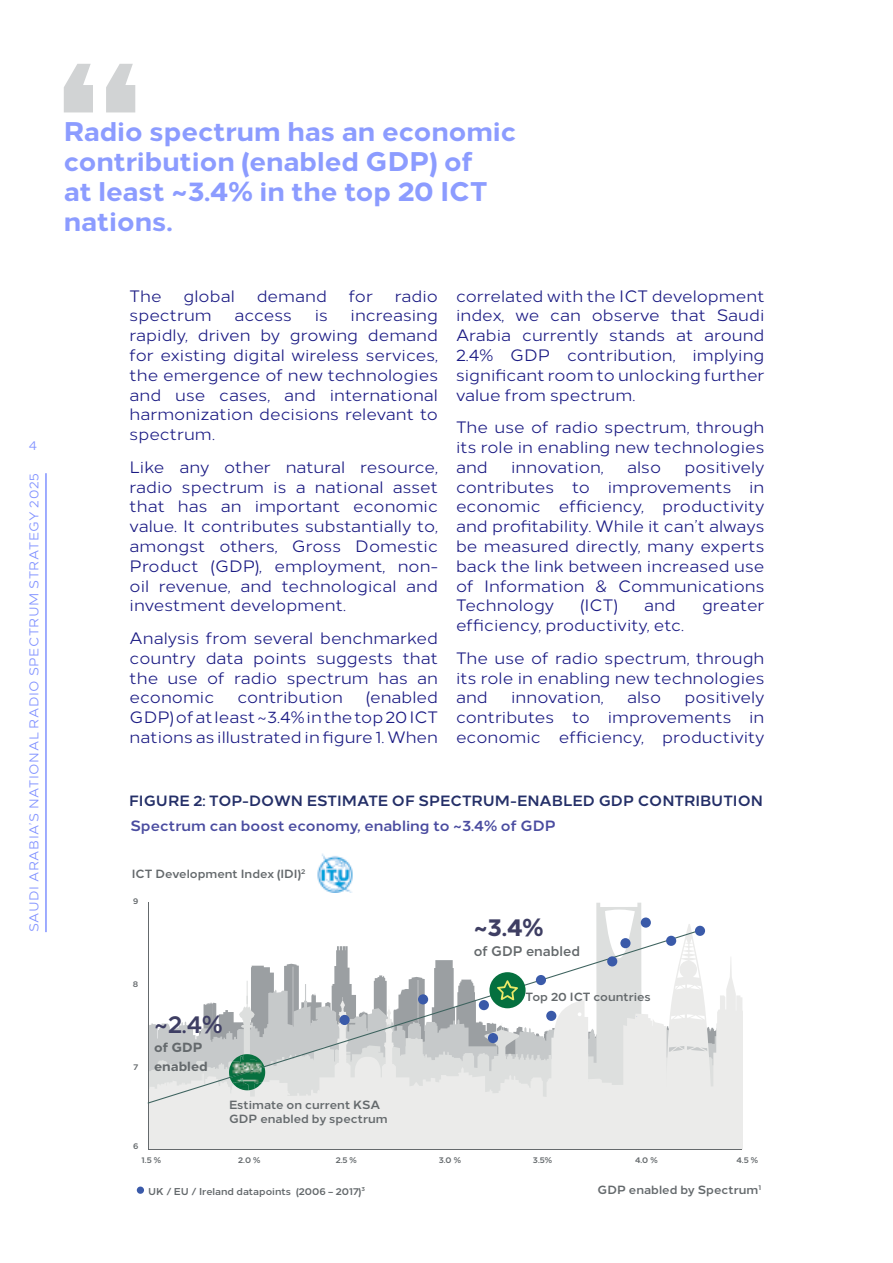
<style>
.page{position:relative;width:893px;height:1263px;background:#fff}
.page>*{position:absolute;margin:0;border:0;box-sizing:border-box;transform-origin:0 0}
.t1{font:800 27px/30px "Loew Next Arabic";color:#8c9cff}
.t2{font:700 24.45px "Loew Next Arabic";color:#3e3e63;scale:.95 1}
.t3{font:800 24.45px "Loew Next Arabic";color:#3e3e63;scale:.95 1}
.t4{font:16.5px/19.8px "Loew Next Arabic";color:#1a1a83;text-align:justify}
.t5{font:700 14.85px "Loew Next Arabic";color:#242f68}
.t6{font:700 14.85px "Loew Next Arabic";color:#4a4ca0}
.t7{font:700 13.95px "Loew Next Arabic";color:#64696c;scale:.95 1}
.t8{font:800 13.2px/19.2px "Loew Next Arabic";color:#64696c}
.t9{font:12.75px "Loew Next Arabic";letter-spacing:.045em;color:#8091ff}
.t10{font:700 11.85px/14.2px "Loew Next Arabic";color:#64696c}
.t11{font:700 9.9px "Loew Next Arabic";color:#64696c}
.t12{font:700 8.25px "Loew Next Arabic";color:#64696c}
</style>
<div class="page">
<hr style="left:45px;top:473px;width:2px;height:459px;background:#8091ff">
<svg style="left:64px;top:64px;width:71px;height:48px"></svg>
<svg style="left:149px;top:924px;width:593px;height:225px;fill:#ebebea"></svg>
<hr style="left:148px;top:902px;width:1px;height:247px;background:#64696c">
<hr style="left:148px;top:1149px;width:594px;height:1px;background:#64696c">
<svg style="left:148px;top:930px;width:551px;height:173px"></svg>
<div style="left:489px;top:972px;width:37px;height:36px;background:#05703f;border-radius:50%"></div>
<svg style="left:497px;top:980px;width:21px;height:20px"></svg>
<img style="left:229px;top:1054px;width:36px;height:36px">
<img style="left:233px;top:1078px;width:29px;height:12px">
<img style="left:233px;top:1054px;width:31px;height:12px">
<img style="left:230px;top:1066px;width:34px;height:12px">
<div style="left:488px;top:1033px;width:10px;height:10px;background:#3a5aa9;border-radius:50%"></div>
<div style="left:479px;top:1000px;width:10px;height:10px;background:#3a5aa9;border-radius:50%"></div>
<div style="left:546px;top:1011px;width:10px;height:10px;background:#3a5aa9;border-radius:50%"></div>
<div style="left:607px;top:956px;width:10px;height:10px;background:#3a5aa9;border-radius:50%"></div>
<div style="left:620px;top:938px;width:10px;height:10px;background:#3a5aa9;border-radius:50%"></div>
<div style="left:641px;top:917px;width:10px;height:11px;background:#3a5aa9;border-radius:50%"></div>
<div style="left:666px;top:936px;width:10px;height:10px;background:#3a5aa9;border-radius:50%"></div>
<div style="left:695px;top:926px;width:10px;height:10px;background:#3a5aa9;border-radius:50%"></div>
<div style="left:339px;top:1015px;width:11px;height:10px;background:#3a5aa9;border-radius:50%"></div>
<div style="left:418px;top:994px;width:10px;height:10px;background:#3a5aa9;border-radius:50%"></div>
<div style="left:536px;top:975px;width:10px;height:10px;background:#3a5aa9;border-radius:50%"></div>
<div style="left:137px;top:1186px;width:7px;height:8px;background:#3a5aa9;border-radius:50%"></div>
<img style="left:317px;top:854px;width:36px;height:38px">
<p class="t9" style="left:29px;top:438px;width:10px">4</p>
<p class="t9" style="left:26px;top:932px;width:460px;rotate:-90deg">SAUDI ARABIA’S NATIONAL RADIO SPECTRUM STRATEGY 2025</p>
<h1 class="t1" style="left:64px;top:119px;width:454px">Radio spectrum has an economic contribution (enabled GDP) of<br>at least ~3.4% in the top 20 ICT nations.</h1>
<p class="t4" style="left:130px;top:286px;width:34px">The</p>
<p class="t4" style="left:184px;top:286px;width:53px">global</p>
<p class="t4" style="left:257px;top:286px;width:72px">demand</p>
<p class="t4" style="left:349px;top:286px;width:26px">for</p>
<p class="t4" style="left:395px;top:286px;width:45px">radio</p>
<p class="t4" style="left:130px;top:305px;width:84px">spectrum</p>
<p class="t4" style="left:234px;top:305px;width:59px">access</p>
<p class="t4" style="left:315px;top:305px;width:15px">is</p>
<p class="t4" style="left:130px;top:305px;width:310px;text-indent:221px">increasing rapidly, driven by growing demand for existing digital wireless services, the emergence of new technologies and use cases, and international harmonization decisions relevant to spectrum.</p>
<p class="t4" style="left:130px;top:457px;width:310px">Like any other natural resource, radio spectrum is a national asset that has an important economic value. It contributes substantially to, amongst others, Gross Domestic Product (GDP), employment, non&shy;oil revenue, and technological and investment development.</p>
<p class="t4" style="left:130px;top:628px;width:310px">Analysis from several benchmarked country data points suggests that the use of radio spectrum has an economic</p>
<p class="t4" style="left:130px;top:687px;width:310px;text-indent:236px">(enabled GDP) of at least ~3.4% in the top 20 ICT nations as illustrated in figure 1. When</p>
<p class="t4" style="left:237px;top:687px;width:107px">contribution</p>
<p class="t4" style="left:456px;top:286px;width:310px">correlated with the ICT development index, we can observe that Saudi Arabia currently stands at around 2.4% GDP contribution, implying significant room to unlocking further value from spectrum.</p>
<p class="t4" style="left:456px;top:417px;width:310px">The use of radio spectrum, through its role in enabling new technologies and</p>
<p class="t4" style="left:456px;top:457px;width:310px;text-indent:228px">positively contributes to improvements in economic efficiency, productivity and profitability. While it can’t always be measured directly, many experts back the link between increased use of Information &amp; Communications Technology</p>
<p class="t4" style="left:511px;top:457px;width:94px">innovation,</p>
<p class="t4" style="left:627px;top:457px;width:36px">also</p>
<p class="t4" style="left:580px;top:595px;width:39px">(ICT)</p>
<p class="t4" style="left:644px;top:595px;width:33px">and</p>
<p class="t4" style="left:702px;top:595px;width:64px">greater</p>
<p class="t4" style="left:456px;top:609px;width:310px;line-height:32.5px">efficiency, productivity, etc.<br>The use of radio spectrum, through</p>
<p class="t4" style="left:456px;top:668px;width:310px">its role in enabling new technologies and</p>
<p class="t4" style="left:456px;top:687px;width:310px;text-indent:228px">positively contributes to improvements in economic efficiency, productivity</p>
<p class="t4" style="left:511px;top:687px;width:94px">innovation,</p>
<p class="t4" style="left:627px;top:687px;width:36px">also</p>
<p class="t5" style="left:129px;top:790px;width:635px">FIGURE 2: TOP-DOWN ESTIMATE OF SPECTRUM-ENABLED GDP CONTRIBUTION</p>
<p class="t6" style="left:130px;top:815px;width:427px">Spectrum can boost economy, enabling to ~3.4% of GDP</p>
<p class="t10" style="left:132px;top:868px;width:175px">ICT Development Index (IDI)<sup>2</sup></p>
<p class="t12" style="left:133px;top:895px;width:7px">9</p>
<p class="t12" style="left:133px;top:978px;width:7px">8</p>
<p class="t12" style="left:134px;top:1061px;width:6px">7</p>
<p class="t12" style="left:133px;top:1141px;width:7px">6</p>
<h2 class="t2" style="left:154px;top:1007px;width:74px">~2.4%</h2>
<p class="t8" style="left:154px;top:1039px;width:55px">of GDP enabled</p>
<p class="t10" style="left:229px;top:1098px;width:160px">Estimate on current KSA<br>GDP enabled by spectrum</p>
<h2 class="t3" style="left:474px;top:910px;width:75px">~3.4%</h2>
<p class="t7" style="left:474px;top:941px;width:113px">of GDP enabled</p>
<p class="t10" style="left:526px;top:991px;width:127px">Top 20 ICT countries</p>
<p class="t12" style="left:142px;top:1154px;width:21px">1.5 %</p>
<p class="t12" style="left:238px;top:1154px;width:24px">2.0 %</p>
<p class="t12" style="left:336px;top:1154px;width:23px">2.5 %</p>
<p class="t12" style="left:439px;top:1154px;width:24px">3.0 %</p>
<p class="t12" style="left:533px;top:1154px;width:21px">3.5%</p>
<p class="t12" style="left:635px;top:1154px;width:24px">4.0 %</p>
<p class="t12" style="left:736px;top:1154px;width:23px">4.5 %</p>
<p class="t11" style="left:148px;top:1184px;width:218px">UK / EU / Ireland datapoints (2006 – 2017)<sup>3</sup></p>
<p class="t10" style="left:598px;top:1184px;width:165px">GDP enabled by Spectrum<sup>1</sup></p>
</div>
